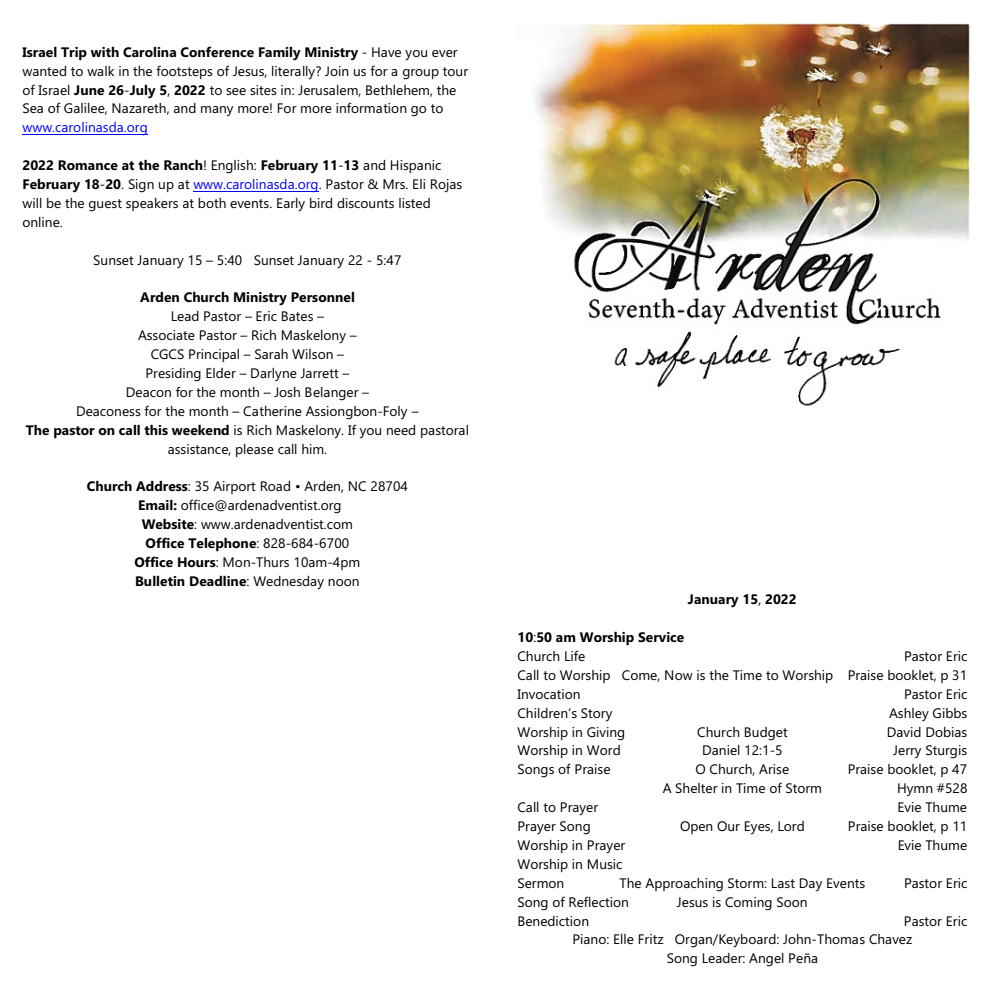
<style>
.page{position:relative;width:990px;height:990px;background:#fff}
.page>*{position:absolute;margin:0;border:0;box-sizing:border-box;transform-origin:0 0}
.t1{font:13.75px/18.9px "Ebrima";color:#000}
.t2{font:700 13.75px/18.9px "Ebrima";color:#000}
.t3{font:italic 13.75px "Ebrima";color:#000}
.t4{font:13.75px "Ebrima";color:#00f}
.s1{font-weight:700}
.s2{color:#00f}
.s3{font-weight:400}
.s4{font-style:italic}
</style>
<div class="page">
<hr style="left:22px;top:134px;width:126px;height:1px;background:#00f">
<hr style="left:194px;top:191px;width:125px;height:1px;background:#00f">
<img style="left:535px;top:24px;width:436px;height:382px">
<p class="t1" style="left:22px;top:44px;width:447px"><span class="s1">Israel Trip with Carolina Conference Family Ministry</span> - Have you ever wanted to walk in the footsteps of Jesus, literally? Join us for a group tour of Israel <span class="s1">June 26</span>-<span class="s1">July 5</span>, <span class="s1">2022</span> to see sites in: Jerusalem, Bethlehem, the Sea of Galilee, Nazareth, and many more! For more information go to</p>
<p class="t4" style="left:22px;top:122px;width:127px">www.carolinasda.org</p>
<p class="t1" style="left:22px;top:157px;width:441px"><span class="s1">2022 Romance at the Ranch</span>! English: <span class="s1">February 11</span>-<span class="s1">13</span> and Hispanic <span class="s1">February 18</span>-<span class="s1">20</span>. Sign up at <span class="s2">www.carolinasda.org</span>. Pastor &amp; Mrs. Eli Rojas will be the guest speakers at both events. Early bird discounts listed online.</p>
<p class="t1" style="left:93px;top:252px;width:310px">Sunset January 15 – 5:40 Sunset January 22 - 5:47</p>
<p class="t2" style="left:140px;top:289px;width:216px">Arden Church Ministry Personnel</p>
<p class="t1" style="left:26px;top:308px;width:445px;text-align:center">Lead Pastor – Eric Bates –<br>Associate Pastor – Rich Maskelony –<br>CGCS Principal – Sarah Wilson –<br>Presiding Elder – Darlyne Jarrett –<br>Deacon for the month – Josh Belanger –<br>Deaconess for the month – Catherine Assiongbon-Foly –<br><span class="s1">The pastor on call this weekend</span> is Rich Maskelony. If you need pastoral assistance, please call him.</p>
<p class="t1" style="left:87px;top:478px;width:323px"><span class="s1">Church Address</span>: 35 Airport Road • Arden, NC 28704</p>
<p class="t1" style="left:138px;top:497px;width:205px"><span class="s1">Email:</span> office@ardenadventist.org</p>
<p class="t1" style="left:142px;top:516px;width:213px"><span class="s1">Website</span>: www.ardenadventist.com</p>
<p class="t2" style="left:146px;top:535px;width:205px">Office Telephone<span class="s3">: 828-684-6700</span></p>
<p class="t1" style="left:134px;top:554px;width:227px"><span class="s1">Office Hours</span>: Mon-Thurs 10am-4pm</p>
<p class="t2" style="left:135px;top:573px;width:226px">Bulletin Deadline<span class="s3">: Wednesday noon</span></p>
<p class="t2" style="left:688px;top:591px;width:110px">January 15<span class="s3">,</span> 2022</p>
<p class="t2" style="left:518px;top:629px;width:168px">10<span class="s3">:</span>50 am Worship Service<br><span class="s3">Church Life</span></p>
<p class="t1" style="left:518px;top:648px;width:451px;text-align:justify;text-indent:387px">Pastor Eric Call to Worship <span class="s4">Come, Now is the Time to Worship</span> Praise booklet, p 31<br>Invocation</p>
<p class="t1" style="left:904px;top:686px;width:65px">Pastor Eric</p>
<p class="t1" style="left:518px;top:705px;width:96px">Children’s Story</p>
<p class="t1" style="left:889px;top:705px;width:80px">Ashley Gibbs</p>
<p class="t1" style="left:518px;top:724px;width:109px">Worship in Giving</p>
<p class="t3" style="left:697px;top:726px;width:92px">Church Budget</p>
<p class="t1" style="left:887px;top:724px;width:82px">David Dobias</p>
<p class="t1" style="left:518px;top:742px;width:105px">Worship in Word</p>
<p class="t3" style="left:702px;top:745px;width:82px">Daniel 12:1-5</p>
<p class="t1" style="left:893px;top:742px;width:75px">Jerry Sturgis</p>
<p class="t1" style="left:518px;top:761px;width:95px">Songs of Praise</p>
<p class="t3" style="left:696px;top:764px;width:95px">O Church, Arise</p>
<p class="t1" style="left:848px;top:761px;width:121px">Praise booklet, p 47</p>
<p class="t3" style="left:663px;top:783px;width:161px">A Shelter in Time of Storm</p>
<p class="t1" style="left:897px;top:780px;width:72px">Hymn #528</p>
<p class="t1" style="left:518px;top:799px;width:82px">Call to Prayer</p>
<p class="t1" style="left:898px;top:799px;width:71px">Evie Thume</p>
<p class="t1" style="left:518px;top:818px;width:75px">Prayer Song</p>
<p class="t3" style="left:680px;top:821px;width:126px">Open Our Eyes, Lord</p>
<p class="t1" style="left:848px;top:818px;width:121px">Praise booklet, p 11</p>
<p class="t1" style="left:518px;top:837px;width:109px">Worship in Prayer</p>
<p class="t1" style="left:898px;top:837px;width:71px">Evie Thume</p>
<p class="t1" style="left:518px;top:856px;width:107px">Worship in Music<br>Sermon</p>
<p class="t3" style="left:620px;top:878px;width:247px">The Approaching Storm: Last Day Events</p>
<p class="t1" style="left:904px;top:875px;width:65px">Pastor Eric</p>
<p class="t1" style="left:518px;top:894px;width:113px">Song of Reflection</p>
<p class="t3" style="left:677px;top:897px;width:132px">Jesus is Coming Soon</p>
<p class="t1" style="left:518px;top:913px;width:73px">Benediction</p>
<p class="t1" style="left:904px;top:913px;width:65px">Pastor Eric</p>
<p class="t1" style="left:573px;top:931px;width:341px">Piano: Elle Fritz Organ/Keyboard: John-Thomas Chavez</p>
<p class="t1" style="left:667px;top:950px;width:153px">Song Leader: Angel Peña</p>
</div>
